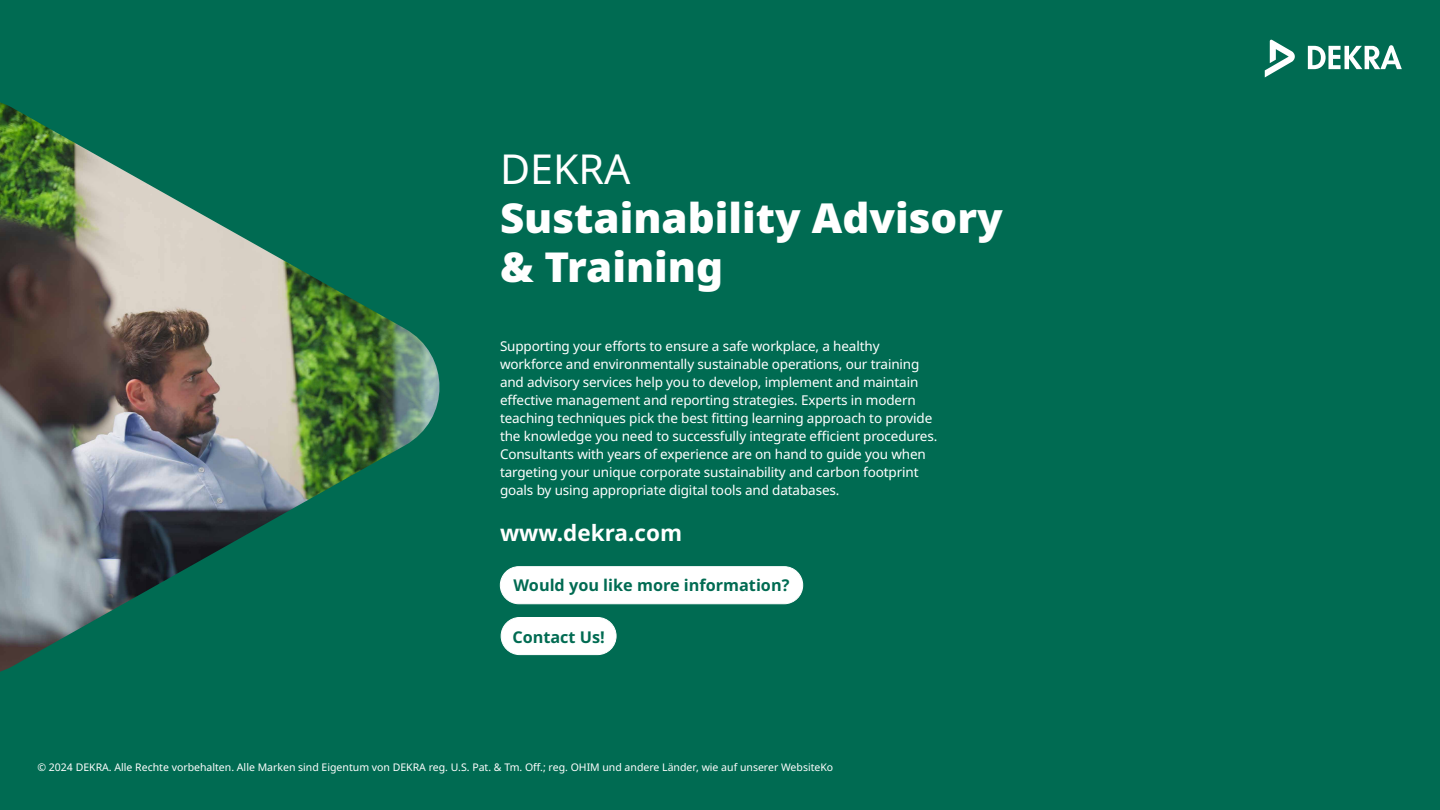
<style>
.page{position:relative;width:1440px;height:810px;background:#006b52}
.page>*{position:absolute;margin:0;border:0;box-sizing:border-box;transform-origin:0 0}
.t1{font:900 41.25px/48.8px "Noto Sans";color:#fff}
.t2{font:41.25px "Noto Sans";color:#fff}
.t3{font:700 22.5px "Noto Sans";color:#fff}
.t4{font:700 16.2px "Noto Sans";color:#006b52}
.t5{font:13.5px/18px "Noto Sans";letter-spacing:-.01em;color:#fff}
.t6{font:10.5px "Noto Sans";color:#fff}
</style>
<div class="page">
<svg style="left:1308px;top:45px;width:94px;height:24px"></svg>
<svg style="left:1265px;top:40px;width:30px;height:37px"></svg>
<div style="left:501px;top:618px;width:115px;height:37px;background:#fff;border-radius:19px"></div>
<div style="left:501px;top:617px;width:115px;height:38px;border:1px solid #fff;border-radius:19px"></div>
<div style="left:500px;top:567px;width:303px;height:37px;background:#fff;border-radius:19px"></div>
<div style="left:500px;top:566px;width:303px;height:38px;border:1px solid #fff;border-radius:19px"></div>
<img style="left:0;top:102px;width:440px;height:570px">
<h1 class="t2" style="left:500px;top:140px;width:132px">DEKRA</h1>
<h1 class="t1" style="left:500px;top:194px;width:504px">Sustainability Advisory &amp; Training</h1>
<p class="t5" style="left:500px;top:337px;width:439px">Supporting your efforts to ensure a safe workplace, a healthy workforce and environmentally sustainable operations, our training and advisory services help you to develop, implement and maintain effective management and reporting strategies. Experts in modern teaching techniques pick the best fitting learning approach to provide the knowledge you need to successfully integrate efficient procedures.<br>Consultants with years of experience are on hand to guide you when targeting your unique corporate sustainability and carbon footprint goals by using appropriate digital tools and databases.</p>
<h2 class="t3" style="left:500px;top:517px;width:184px">www.dekra.com</h2>
<p class="t4" style="left:514px;top:574px;width:277px">Would you like more information?</p>
<p class="t4" style="left:512px;top:625px;width:94px">Contact Us!</p>
<p class="t6" style="left:38px;top:760px;width:797px">© 2024 DEKRA. Alle Rechte vorbehalten. Alle Marken sind Eigentum von DEKRA reg. U.S. Pat. &amp; Tm. Off.; reg. OHIM und andere Länder, wie auf unserer WebsiteKo</p>
</div>
